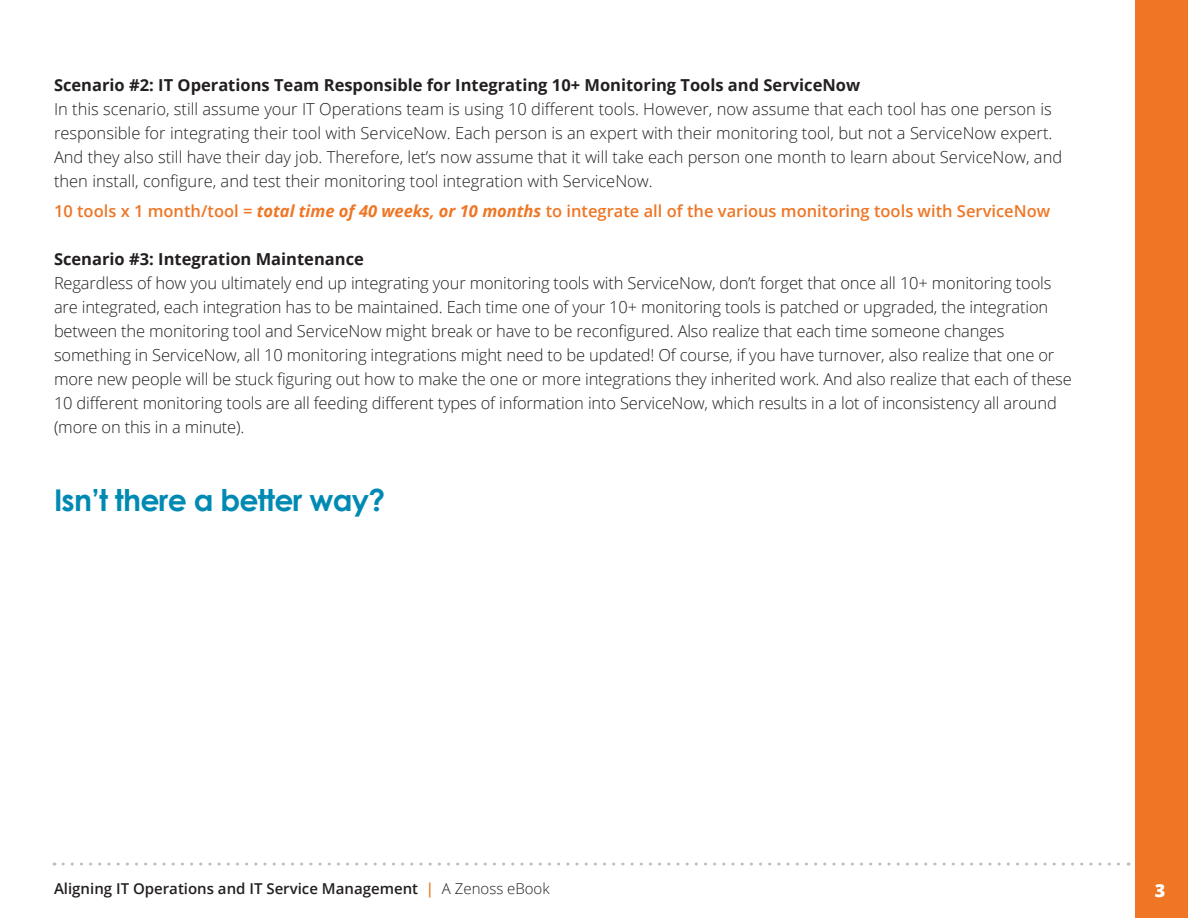
<style>
.page{position:relative;width:1188px;height:918px;background:#fff}
.page>*{position:absolute;margin:0;border:0;box-sizing:border-box;transform-origin:0 0}
.t1{font:700 30px "Century Gothic";letter-spacing:-.025em;color:#008ab3}
.t2{font:800 18px "Open Sans";color:#fff}
.t3{font:300 16.5px/24px "Open Sans";letter-spacing:-.01em;color:#231f20}
.t4{font:700 16.5px "Open Sans";color:#231f20}
.t5{font:600 16.5px "Open Sans";color:#ee7625}
.t6{font:600 15px "Open Sans";color:#231f20}
.s1{font-weight:700;font-style:italic}
.s2{color:#ee7625}
.s3{font-weight:300}
</style>
<div class="page">
<div style="left:1135px;top:0;width:53px;height:918px;background:#ee7625"></div>
<svg style="left:63px;top:863px;width:1066px;height:3px"></svg>
<p class="t4" style="left:54px;top:73px;width:808px">Scenario #2: IT Operations Team Responsible for Integrating 10+ Monitoring Tools and ServiceNow</p>
<p class="t3" style="left:54px;top:96px;width:1010px">In this scenario, still assume your IT Operations team is using 10 different tools. However, now assume that each tool has one person is responsible for integrating their tool with ServiceNow. Each person is an expert with their monitoring tool, but not a ServiceNow expert.<br>And they also still have their day job. Therefore, let’s now assume that it will take each person one month to learn about ServiceNow, and then install, configure, and test their monitoring tool integration with ServiceNow.</p>
<p class="t5" style="left:54px;top:200px;width:998px">10 tools x 1 month/tool = <span class="s1">total time of 40 weeks, or 10 months</span> to integrate all of the various monitoring tools with ServiceNow</p>
<p class="t4" style="left:54px;top:248px;width:311px">Scenario #3: Integration Maintenance</p>
<p class="t3" style="left:54px;top:271px;width:1019px">Regardless of how you ultimately end up integrating your monitoring tools with ServiceNow, don’t forget that once all 10+ monitoring tools are integrated, each integration has to be maintained. Each time one of your 10+ monitoring tools is patched or upgraded, the integration between the monitoring tool and ServiceNow might break or have to be reconfigured. Also realize that each time someone changes something in ServiceNow, all 10 monitoring integrations might need to be updated! Of course, if you have turnover, also realize that one or more new people will be stuck figuring out how to make the one or more integrations they inherited work. And also realize that each of these 10 different monitoring tools are all feeding different types of information into ServiceNow, which results in a lot of inconsistency all around (more on this in a minute).</p>
<h1 class="t1" style="left:54px;top:482px;width:333px">Isn’t there a better way?</h1>
<p class="t6" style="left:54px;top:879px;width:497px">Aligning IT Operations and IT Service Management <span class="s2">|</span> <span class="s3">A Zenoss eBook</span></p>
<p class="t2" style="left:1155px;top:877px;width:12px">3</p>
</div>
